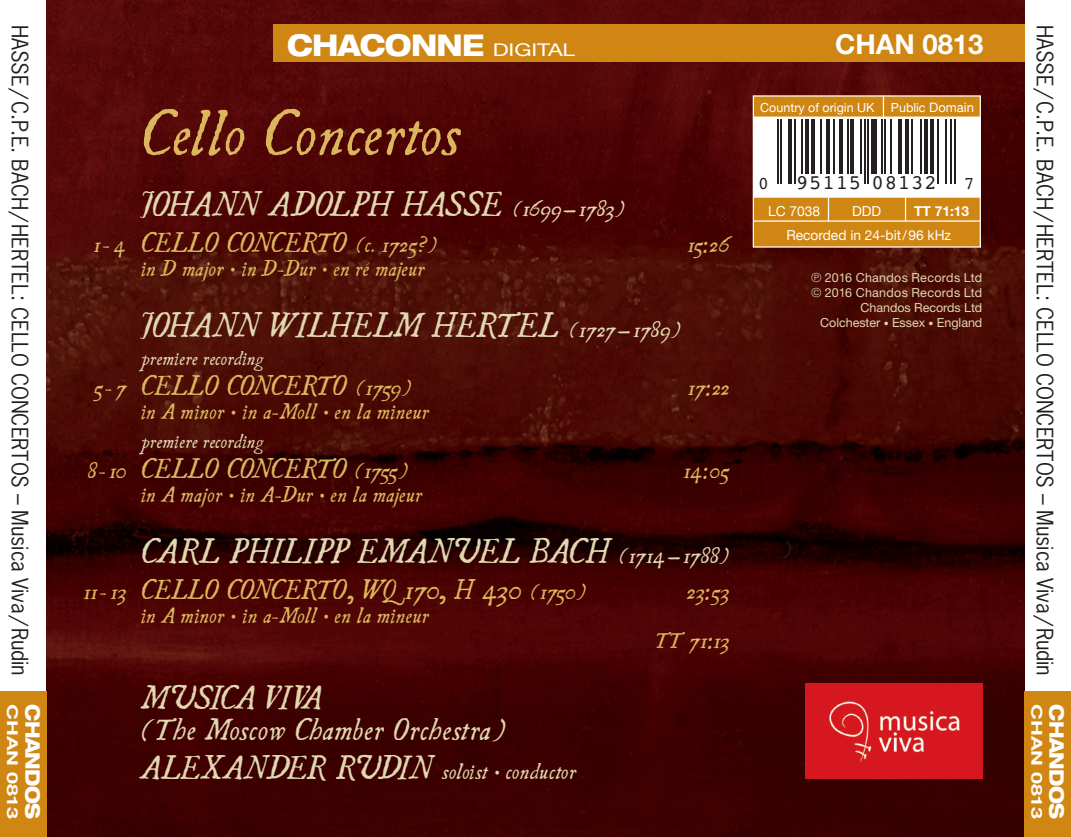
<style>
.page{position:relative;width:1071px;height:837px;background:#fff}
.page>*{position:absolute;margin:0;border:0;box-sizing:border-box;transform-origin:0 0}
.t1{font:italic 57.5px "Ugly Qua";color:#dbb65d}
.t2{font:italic 31.25px "Ugly Qua";color:#e1d7b0}
.t3{font:800 expanded 30px "Helvetica Neue";letter-spacing:-.03em;color:#fff;scale:.89 1}
.t4{font:italic 30px "Ugly Qua";letter-spacing:-.035em;color:#e1d7b0}
.t5{font:italic 27.5px "Ugly Qua";letter-spacing:.03em;color:#e1d7b0}
.t6{font:700 27.5px "Helvetica Neue";letter-spacing:-.005em;color:#fff}
.t7{font:italic 25px "Ugly Qua";color:#dbb65d}
.Heading_4{font:21.25px "News Gothic Std";letter-spacing:-.005em;color:#231f20}
.t8{font:20.75px "Courier";letter-spacing:.04em;color:#231f20}
.t9{font:italic 20px "Ugly Qua";letter-spacing:.03em;color:#dbb65d}
.t10{font:italic 20px "Ugly Qua";letter-spacing:.015em;color:#e1d7b0}
.t11{font:800 expanded 20px "Helvetica Neue";letter-spacing:-.03em;color:#fff;scale:.89 1}
.t12{font:17.75px "Courier";color:#231f20}
.t13{font:italic 17.5px "Ugly Qua";letter-spacing:.04em;color:#e1d7b0}
.t14{font:700 15px "Helvetica Neue";letter-spacing:-.005em;color:#fff;scale:1.43 1}
.t15{font:13.75px "Helvetica Neue";color:#fff}
.t16{font:700 13.75px "Helvetica Neue";color:#fff}
.t17{font:12.5px "Helvetica Neue";letter-spacing:.02em;color:#e1d7b0}
.t18{font:12.5px "Helvetica Neue";letter-spacing:-.005em;color:#e1d7b0}
.t19{font:12.5px "Helvetica Neue";color:#fff}
.s1{font-weight:400;font-stretch:normal;font-size:17.5px}
.s2{font-size:13px}
.s3{font-family:"Bowen Script";font-style:normal;font-size:20px}
.s4{font-size:20px}
.s5{font-family:"Bowen Script";font-style:normal}
.s6{font-size:30px}
.s7{font-size:10px}
</style>
<div class="page">
<img style="left:46px;top:0;width:978px;height:836px">
<div style="left:0;top:691px;width:46px;height:145px;background:#d08613"></div>
<div style="left:1024px;top:691px;width:46px;height:145px;background:#d08613"></div>
<div style="left:273px;top:25px;width:751px;height:37px;background:#d08613"></div>
<div style="left:752px;top:95px;width:228px;height:152px;background:#d08613"></div>
<svg style="left:904px;top:198px;width:1px;height:22px"></svg>
<svg style="left:827px;top:198px;width:1px;height:22px"></svg>
<div style="left:753px;top:118px;width:227px;height:79px;background:#fff"></div>
<hr style="left:776px;top:119px;width:2px;height:64px;background:#231f20">
<hr style="left:780px;top:119px;width:2px;height:64px;background:#231f20">
<svg style="left:788px;top:119px;width:3px;height:64px"></svg>
<hr style="left:793px;top:119px;width:2px;height:64px;background:#231f20">
<hr style="left:801px;top:119px;width:1px;height:55px;background:#231f20">
<svg style="left:805px;top:119px;width:3px;height:55px"></svg>
<svg style="left:811px;top:119px;width:3px;height:55px"></svg>
<hr style="left:819px;top:119px;width:2px;height:55px;background:#231f20">
<svg style="left:826px;top:119px;width:3px;height:55px"></svg>
<hr style="left:833px;top:119px;width:2px;height:55px;background:#231f20">
<svg style="left:839px;top:119px;width:3px;height:55px"></svg>
<hr style="left:846px;top:119px;width:2px;height:55px;background:#231f20">
<hr style="left:850px;top:119px;width:3px;height:55px;background:#231f20">
<hr style="left:859px;top:119px;width:2px;height:55px;background:#231f20">
<hr style="left:863px;top:119px;width:2px;height:64px;background:#231f20">
<hr style="left:867px;top:119px;width:1px;height:64px;background:#231f20">
<div style="left:870px;top:119px;width:6px;height:55px;background:#231f20"></div>
<hr style="left:880px;top:119px;width:2px;height:55px;background:#231f20">
<hr style="left:884px;top:119px;width:1px;height:55px;background:#231f20">
<hr style="left:889px;top:119px;width:2px;height:55px;background:#231f20">
<svg style="left:898px;top:119px;width:3px;height:55px"></svg>
<svg style="left:905px;top:119px;width:3px;height:55px"></svg>
<hr style="left:910px;top:119px;width:2px;height:55px;background:#231f20">
<hr style="left:919px;top:119px;width:2px;height:55px;background:#231f20">
<svg style="left:924px;top:119px;width:3px;height:55px"></svg>
<svg style="left:930px;top:119px;width:3px;height:55px"></svg>
<hr style="left:936px;top:119px;width:2px;height:64px;background:#231f20">
<hr style="left:944px;top:119px;width:2px;height:64px;background:#231f20">
<hr style="left:950px;top:119px;width:1px;height:64px;background:#231f20">
<hr style="left:953px;top:119px;width:2px;height:64px;background:#231f20">
<hr style="left:753px;top:220px;width:227px;height:1px;background:#fff">
<svg style="left:882px;top:96px;width:1px;height:20px"></svg>
<hr style="left:752px;top:196px;width:228px;height:2px;background:#fff">
<hr style="left:753px;top:116px;width:227px;height:2px;background:#fff">
<img style="left:805px;top:683px;width:176px;height:95px">
<svg style="left:811px;top:273px;width:10px;height:9px"></svg>
<svg style="left:811px;top:288px;width:10px;height:9px"></svg>
<svg style="left:777px;top:541px;width:18px;height:18px"></svg>
<p class="Heading_4" style="left:33px;top:25px;width:652px;rotate:90deg">HASSE/C.P.E. BACH/HERTEL: CELLO CONCERTOS – Musica Viva/Rudin</p>
<p class="Heading_4" style="left:1058px;top:25px;width:652px;rotate:90deg">HASSE/C.P.E. BACH/HERTEL: CELLO CONCERTOS – Musica Viva/Rudin</p>
<p class="t14" style="left:22px;top:703px;width:82px;rotate:90deg">CHAN 0813</p>
<p class="t11" style="left:45px;top:703px;width:131px;rotate:90deg">CHANDOS</p>
<p class="t14" style="left:1045px;top:703px;width:82px;rotate:90deg">CHAN 0813</p>
<p class="t11" style="left:1068px;top:703px;width:131px;rotate:90deg">CHANDOS</p>
<p class="t3" style="left:287px;top:26px;width:325px">CHACONNE <span class="s1">DIGITAL</span></p>
<p class="t6" style="left:835px;top:28px;width:150px">CHAN 0813</p>
<p class="t19" style="left:760px;top:99px;width:116px">Country of origin UK</p>
<p class="t19" style="left:890px;top:99px;width:84px">Public <span class="s2">Domain</span></p>
<p class="t1" style="left:141px;top:102px;width:321px">Cello Concertos</p>
<p class="t2" style="left:141px;top:187px;width:486px">JOHANN ADOLPH HASSE <span class="s3">(</span><span class="s4">1699–1783</span><span class="s3">)</span></p>
<p class="t7" style="left:93px;top:229px;width:346px"><span class="s4">1 -4</span> CELLO CONCERTO <span class="s3">(</span><span class="s4">c. 1725?</span><span class="s3">)</span></p>
<p class="t9" style="left:687px;top:233px;width:43px">15:26</p>
<p class="t9" style="left:141px;top:257px;width:285px">in D major • in D-Dur • en ré majeur</p>
<p class="t2" style="left:141px;top:308px;width:541px">JOHANN WILHELM HERTEL <span class="s3">(</span><span class="s4">1727–1789</span><span class="s3">)</span></p>
<p class="t13" style="left:141px;top:349px;width:124px">premiere recording</p>
<p class="t7" style="left:93px;top:372px;width:320px"><span class="s4">5 -7</span> CELLO CONCERTO <span class="s3">(</span><span class="s4">1759</span><span class="s3">)</span></p>
<p class="t9" style="left:687px;top:377px;width:43px">17:22</p>
<p class="t9" style="left:141px;top:401px;width:290px">in A minor • in a-Moll • en la mineur</p>
<p class="t13" style="left:141px;top:431px;width:124px">premiere recording</p>
<p class="t7" style="left:87px;top:454px;width:323px"><span class="s4">8 - 10</span> CELLO CONCERTO <span class="s3">(</span><span class="s4">1755</span><span class="s3">)</span></p>
<p class="t9" style="left:682px;top:459px;width:47px">14:05</p>
<p class="t9" style="left:141px;top:483px;width:283px">in A major • in A-Dur • en la majeur</p>
<p class="t2" style="left:141px;top:533px;width:590px">CARL PHILIPP EMANUEL BACH <span class="s3">(</span><span class="s4">1714–1788</span><span class="s3">)</span></p>
<p class="t7" style="left:83px;top:575px;width:504px"><span class="s4">11 - 13</span> CELLO CONCERTO, WQ 170, H 430 <span class="s3">(</span><span class="s4">1750</span><span class="s3">)</span></p>
<p class="t9" style="left:685px;top:580px;width:44px">23:53</p>
<p class="t9" style="left:141px;top:604px;width:290px">in A minor • in a-Moll • en la mineur</p>
<p class="t9" style="left:656px;top:629px;width:74px">TT 71:13</p>
<p class="t4" style="left:141px;top:680px;width:183px">M USICA VIVA</p>
<p class="t5" style="left:141px;top:714px;width:367px"><span class="s5">(</span>The Moscow Chamber Orchestra<span class="s5">)</span></p>
<p class="t10" style="left:141px;top:760px;width:437px"><span class="s6">ALEXANDER RUDIN</span> soloist • conductor</p>
<p class="t12" style="left:758px;top:169px;width:12px">0</p>
<p class="t8" style="left:795px;top:166px;width:142px">95115 08132</p>
<p class="t12" style="left:963px;top:169px;width:12px">7</p>
<p class="t15" style="left:767px;top:201px;width:53px">LC 7038</p>
<p class="t15" style="left:851px;top:201px;width:31px">DDD</p>
<p class="t16" style="left:913px;top:202px;width:57px">TT 71:13</p>
<p class="t15" style="left:786px;top:225px;width:166px">Recorded in 24-bit/96 kHz</p>
<p class="t17" style="left:824px;top:270px;width:159px">2016 Chandos Records Ltd</p>
<p class="t17" style="left:824px;top:285px;width:159px">2016 Chandos Records Ltd</p>
<p class="t18" style="left:860px;top:300px;width:123px">Chandos Records Ltd</p>
<p class="t18" style="left:820px;top:315px;width:163px">Colchester <span class="s7">•</span> Essex <span class="s7">•</span> England</p>
</div>
